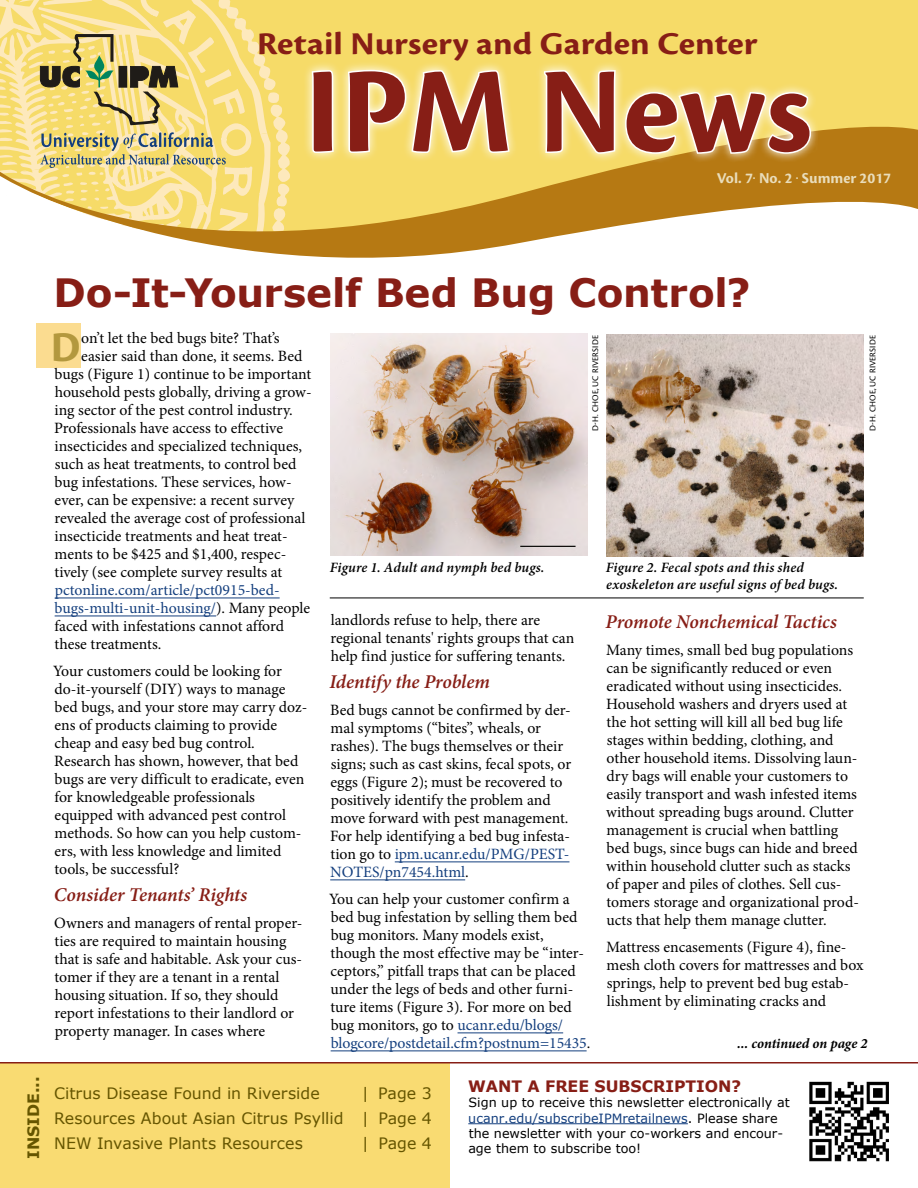
<style>
.page{position:relative;width:918px;height:1188px;background:#fff}
.page>*{position:absolute;margin:0;border:0;box-sizing:border-box;transform-origin:0 0}
.t1{font:700 126px "Cronos Pro";color:#871e16}
.t2{font:700 44.4px "Cronos Pro";color:#b3983e}
.t3{font:700 39px "Verdana";letter-spacing:-.005em;color:#871e16}
.t4{font:700 33px "Cronos Pro";color:#871e16;scale:1.1 1}
.t5{font:italic 600 19.5px "Minion Pro";letter-spacing:-.005em;color:#871e16}
.t6{font:15.75px/18px "Minion Pro";letter-spacing:-.005em;color:#000}
.t7{font:15.75px/24.9px "Verdana";color:#655500;text-align:justify}
.t8{font:700 15.75px "Verdana";color:#871e16}
.t9{font:700 15.75px "Cronos Pro";color:#e9ddbb}
.t10{font:700 15.75px "Verdana";color:#655500}
.t11{font:italic 600 14.25px/17.1px "Minion Pro";letter-spacing:.01em;color:#000}
.t12{font:italic 700 14.25px "Minion Pro";letter-spacing:-.005em;color:#000}
.t13{font:12.75px/15.3px "Verdana";color:#000}
.t14{font:9px "Cronos Pro";letter-spacing:.015em;color:#000}
.s1{font-weight:400}
.s2{color:#143f7e}
</style>
<div class="page">
<div style="left:292px;top:0;width:626px;height:96px;background:#f6db68"></div>
<div style="left:0;top:1062px;width:450px;height:126px;background:#f9db72"></div>
<svg style="left:196px;top:96px;width:722px;height:162px"></svg>
<svg style="left:0;top:0;width:292px;height:242px;background:#ead487"></svg>
<div style="left:36px;top:323px;width:45px;height:45px;background:#fbdc90"></div>
<hr style="left:330px;top:598px;width:534px;height:1px;background:#000">
<hr style="left:55px;top:598px;width:225px;height:1px;background:#143f7e">
<hr style="left:55px;top:616px;width:161px;height:1px;background:#143f7e">
<hr style="left:395px;top:862px;width:174px;height:1px;background:#143f7e">
<hr style="left:330px;top:880px;width:135px;height:1px;background:#143f7e">
<hr style="left:458px;top:1033px;width:105px;height:1px;background:#143f7e">
<hr style="left:331px;top:1051px;width:256px;height:1px;background:#143f7e">
<svg style="left:303px;top:60px;width:517px;height:103px;background:#f1d467"></svg>
<svg style="left:310px;top:69px;width:25px;height:86px"></svg>
<svg style="left:346px;top:68px;width:165px;height:87px"></svg>
<svg style="left:542px;top:69px;width:75px;height:87px"></svg>
<svg style="left:624px;top:90px;width:189px;height:65px"></svg>
<hr style="left:468px;top:1123px;width:220px;height:1px;background:#143f7e">
<hr style="left:0;top:1062px;width:918px;height:2px;background:#871e16">
<img style="left:809px;top:1081px;width:80px;height:81px">
<img style="left:330px;top:334px;width:258px;height:222px">
<img style="left:606px;top:334px;width:258px;height:222px">
<h3 class="t4" style="left:257px;top:25px;width:456px">Retail Nursery and Garden Center</h3>
<h1 class="t1" style="left:305px;top:39px;width:509px">IPM News</h1>
<p class="t9" style="left:717px;top:169px;width:176px">Vol. 7<span class="s1">·</span> No. 2 <span class="s1">·</span> Summer 2017</p>
<p class="t10" style="left:22px;top:1159px;width:84px;rotate:-90deg">INSIDE...</p>
<h3 class="t3" style="left:54px;top:265px;width:698px">Do-It-Yourself Bed Bug Control?</h3>
<h2 class="t2" style="left:51px;top:322px;width:31px">D</h2>
<p class="t6" style="left:81px;top:329px;width:200px">on’t let the bed bugs bite? That’s</p>
<p class="t14" style="left:590px;top:431px;width:97px;rotate:-90deg">D-H. CHOE, UC RIVERSIDE</p>
<p class="t14" style="left:868px;top:431px;width:97px;rotate:-90deg">D-H. CHOE, UC RIVERSIDE</p>
<p class="t6" style="left:81px;top:347px;width:223px">easier said than done, it seems. Bed</p>
<p class="t6" style="left:55px;top:365px;width:258px">bugs (Figure 1) continue to be important</p>
<p class="t6" style="left:55px;top:383px;width:258px">household pests globally, driving a grow-</p>
<p class="t6" style="left:54px;top:401px;width:240px">ing sector of the pest control industry.</p>
<p class="t6" style="left:54px;top:419px;width:230px">Professionals have access to effective</p>
<p class="t6" style="left:54px;top:437px;width:249px">insecticides and specialized techniques,</p>
<p class="t6" style="left:55px;top:455px;width:243px">such as heat treatments, to control bed</p>
<p class="t6" style="left:55px;top:473px;width:239px">bug infestations. These services, how-</p>
<p class="t6" style="left:55px;top:491px;width:241px">ever, can be expensive: a recent survey</p>
<p class="t6" style="left:54px;top:509px;width:252px">revealed the average cost of professional</p>
<p class="t6" style="left:54px;top:527px;width:235px">insecticide treatments and heat treat-</p>
<p class="t6" style="left:55px;top:545px;width:233px">ments to be $425 and $1,400, respec-</p>
<p class="t6" style="left:54px;top:563px;width:229px">tively (see complete survey results at</p>
<p class="t6" style="left:54px;top:581px;width:257px"><span class="s2">pctonline.com/article/pct0915-bed&shy;bugs-multi-unit-housing/</span>). Many people faced with infestations cannot afford these treatments.</p>
<p class="t6" style="left:53px;top:662px;width:256px">Your customers could be looking for do-it-yourself (DIY) ways to manage bed bugs, and your store may carry doz&shy;ens of products claiming to provide cheap and easy bed bug control.<br>Research has shown, however, that bed bugs are very difficult to eradicate, even for knowledgeable professionals equipped with advanced pest control methods. So how can you help custom&shy;ers, with less knowledge and limited tools, be successful?</p>
<p class="t5" style="left:54px;top:881px;width:195px">Consider Tenants’ Rights</p>
<p class="t6" style="left:54px;top:914px;width:250px">Owners and managers of rental proper&shy;ties are required to maintain housing that is safe and habitable. Ask your cus&shy;tomer if they are a tenant in a rental housing situation. If so, they should report infestations to their landlord or property manager. In cases where</p>
<p class="t11" style="left:330px;top:559px;width:216px">Figure 1. Adult and nymph bed bugs.</p>
<p class="t11" style="left:606px;top:559px;width:234px">Figure 2. Fecal spots and this shed exoskeleton are useful signs of bed bugs.</p>
<p class="t6" style="left:330px;top:611px;width:245px">landlords refuse to help, there are regional tenants' rights groups that can help find justice for suffering tenants.</p>
<p class="t5" style="left:329px;top:668px;width:162px">Identify the Problem</p>
<p class="t6" style="left:330px;top:701px;width:243px">Bed bugs cannot be confirmed by der&shy;mal symptoms (“bites”, wheals, or rashes). The bugs themselves or their signs; such as cast skins, fecal spots, or eggs (Figure 2); must be recovered to positively identify the problem and move forward with pest management.<br>For help identifying a bed bug infesta&shy;tion go to <span class="s2">ipm.ucanr.edu/PMG/PEST-NOTES/pn7454.html</span>.</p>
<p class="t6" style="left:329px;top:890px;width:263px">You can help your customer confirm a bed bug infestation by selling them bed bug monitors. Many models exist, though the most effective may be “inter&shy;ceptors,” pitfall traps that can be placed under the legs of beds and other furni&shy;ture items (Figure 3). For more on bed bug monitors, go to <span class="s2">ucanr.edu/blogs/ blogcore/postdetail.cfm?postnum=15435</span>.</p>
<p class="t5" style="left:605px;top:608px;width:233px">Promote Nonchemical Tactics</p>
<p class="t6" style="left:606px;top:641px;width:254px">Many times, small bed bug populations can be significantly reduced or even eradicated without using insecticides.<br>Household washers and dryers used at the hot setting will kill all bed bug life stages within bedding, clothing, and other household items. Dissolving laun&shy;dry bags will enable your customers to easily transport and wash infested items without spreading bugs around. Clutter management is crucial when battling bed bugs, since bugs can hide and breed within household clutter such as stacks of paper and piles of clothes. Sell cus&shy;tomers storage and organizational prod&shy;ucts that help them manage clutter.</p>
<p class="t6" style="left:606px;top:938px;width:259px">Mattress encasements (Figure 4), fine&shy;mesh cloth covers for mattresses and box springs, help to prevent bed bug estab&shy;lishment by eliminating cracks and</p>
<p class="t12" style="left:737px;top:1034px;width:132px">... continued on page 2</p>
<p class="t7" style="left:54px;top:1081px;width:267px">Citrus Disease Found in Riverside</p>
<p class="t7" style="left:54px;top:1081px;width:379px;text-indent:308px">| Page 3<br>Resources About Asian Citrus Psyllid | Page 4<br>NEW Invasive Plants Resources</p>
<p class="t7" style="left:362px;top:1131px;width:72px">| Page 4</p>
<p class="t8" style="left:468px;top:1075px;width:275px">WANT A FREE SUBSCRIPTION?</p>
<p class="t13" style="left:468px;top:1095px;width:323px">Sign up to receive this newsletter electronically at <span class="s2">ucanr.edu/subscribeIPMretailnews</span>. Please share the newsletter with your co-workers and encour&shy;age them to subscribe too!</p>
</div>
